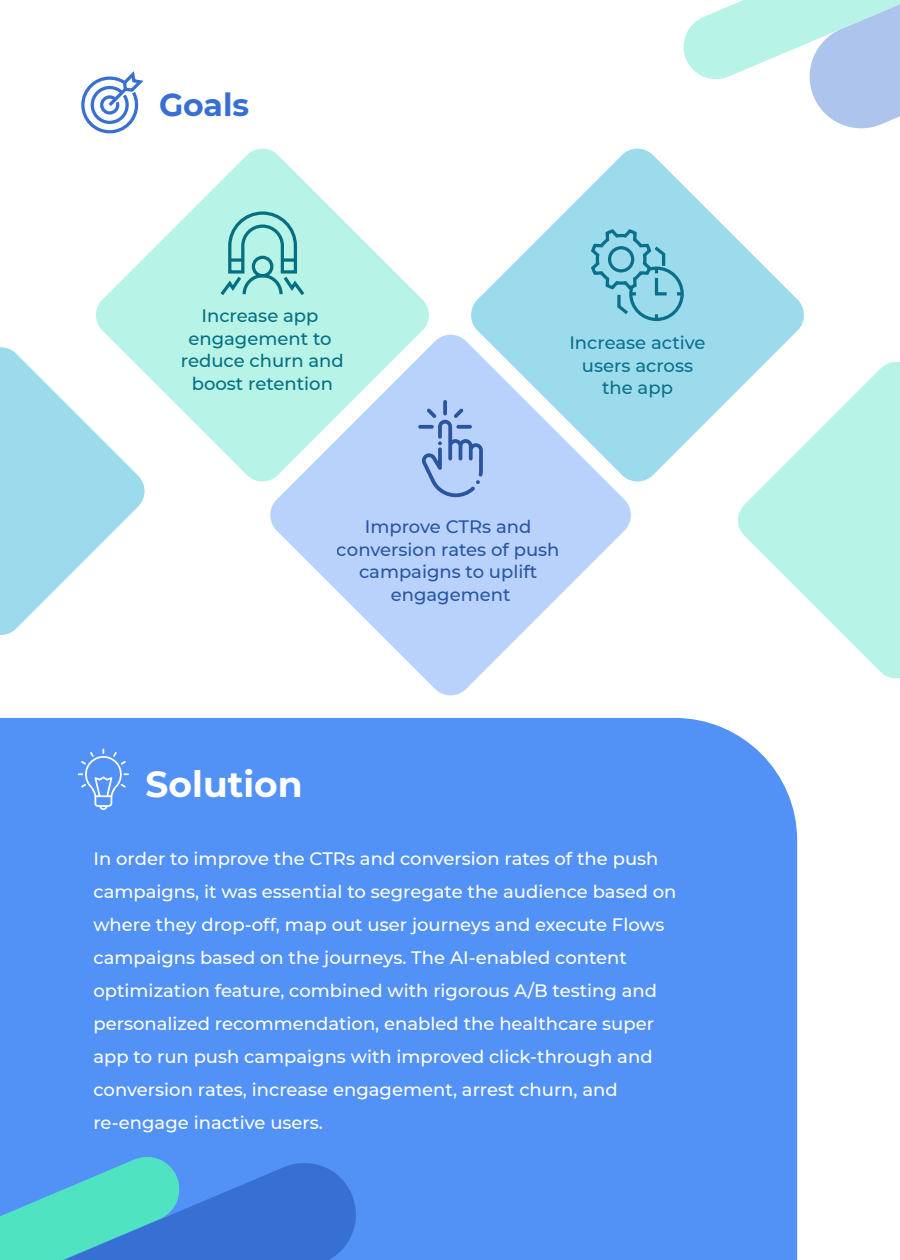
<style>
.page{position:relative;width:900px;height:1260px;background:#fff}
.page>*{position:absolute;margin:0;border:0;box-sizing:border-box;transform-origin:0 0}
.t1{font:700 36px "Montserrat";color:#fff}
.t2{font:700 31.5px "Montserrat";color:#3770d2}
.t3{font:500 18px/33px "Montserrat";color:#fff}
.t4{font:500 18px/22.5px "Montserrat";color:#003286;text-align:center}
.t5{font:500 18px/22.5px "Montserrat";color:#046f82;text-align:center}
.t6{font:500 18px/22.5px "Montserrat";color:#09708c;text-align:center}
</style>
<div class="page">
<div style="left:0;top:718px;width:797px;height:542px;background:#5292f7"></div>
<svg style="left:81px;top:71px;width:63px;height:63px"></svg>
<svg style="left:78px;top:748px;width:51px;height:62px;background:#6aa1f8"></svg>
<svg style="left:0;top:1153px;width:363px;height:107px;background:#469bd8"></svg>
<svg style="left:684px;top:0;width:216px;height:128px"></svg>
<svg style="left:96px;top:149px;width:333px;height:333px;fill:#b7f3e6"></svg>
<svg style="left:270px;top:335px;width:361px;height:360px;fill:#b8d2fb"></svg>
<svg style="left:471px;top:149px;width:333px;height:333px;fill:#9cdbec"></svg>
<svg style="left:738px;top:362px;width:162px;height:316px;fill:#b7f3e6"></svg>
<svg style="left:0;top:347px;width:145px;height:288px"></svg>
<svg style="left:217px;top:210px;width:91px;height:89px;background:#93d9d2"></svg>
<svg style="left:589px;top:227px;width:96px;height:96px;background:#81c7da"></svg>
<svg style="left:443px;top:400px;width:4px;height:15px"></svg>
<svg style="left:421px;top:408px;width:62px;height:89px;background:#97b5e6"></svg>
<h2 class="t2" style="left:159px;top:82px;width:92px">Goals</h2>
<p class="t5" style="left:181px;top:304px;width:164px">Increase app engagement to reduce churn and boost retention</p>
<p class="t6" style="left:569px;top:331px;width:138px">Increase active users across the app</p>
<p class="t4" style="left:337px;top:515px;width:224px">Improve CTRs and conversion rates of push campaigns to uplift engagement</p>
<h1 class="t1" style="left:146px;top:758px;width:159px">Solution</h1>
<p class="t3" style="left:93px;top:841px;width:585px">In order to improve the CTRs and conversion rates of the push campaigns, it was essential to segregate the audience based on where they drop-off, map out user journeys and execute Flows campaigns based on the journeys. The AI-enabled content optimization feature, combined with rigorous A/B testing and personalized recommendation, enabled the healthcare super app to run push campaigns with improved click-through and conversion rates, increase engagement, arrest churn, and re-engage inactive users.</p>
</div>
